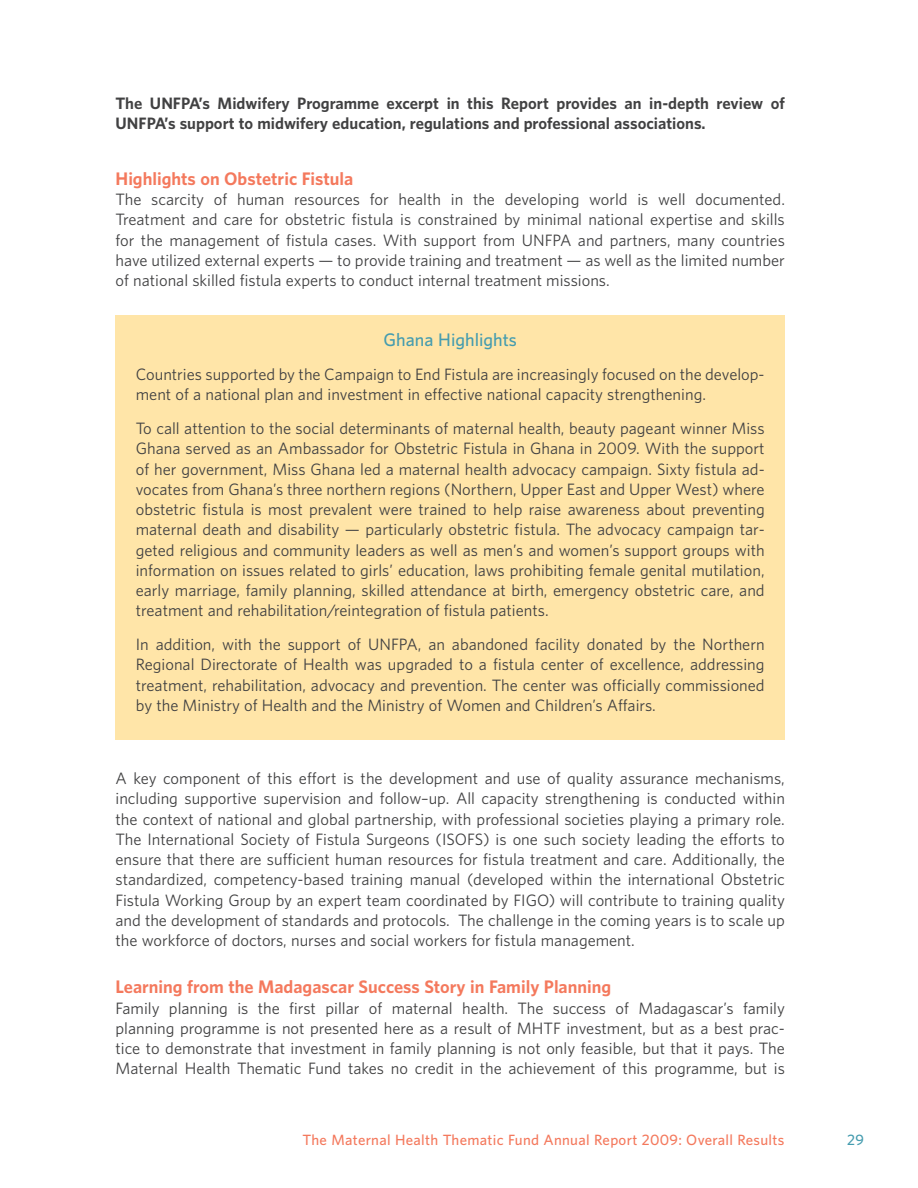
<style>
.page{position:relative;width:918px;height:1188px;background:#fff}
.page>*{position:absolute;margin:0;border:0;box-sizing:border-box;transform-origin:0 0}
.t1{font:700 16.5px "UNFPA";color:#f4795d}
.t2{font:600 16.5px "UNFPA";color:#459caf}
.t3{font:15px/20.2px "UNFPA Text";color:#414142;text-align:justify}
.t4{font:700 15px "UNFPA";color:#414142}
.t5{font:600 13.5px "UNFPA";letter-spacing:.02em;color:#f4795d}
.t6{font:600 13.5px "UNFPA";color:#459caf}
</style>
<div class="page">
<div style="left:116px;top:315px;width:669px;height:425px;background:#ffe5a8"></div>
<p class="t4" style="left:116px;top:93px;width:46px">The UNFPA</p>
<p class="t4" style="left:199px;top:93px;width:587px">’s Midwifery Programme excerpt in this Report provides an in-depth review of</p>
<p class="t4" style="left:116px;top:113px;width:11px">UNFPA</p>
<p class="t4" style="left:165px;top:113px;width:543px">’s support to midwifery education, regulations and professional associations.</p>
<p class="t1" style="left:116px;top:168px;width:239px">Highlights on Obstetric Fistula</p>
<p class="t3" style="left:116px;top:189px;width:671px">The scarcity of human resources for health in the developing world is well documented.<br>Treatment and care for obstetric fistula is constrained by minimal national expertise and skills for the management of fistula cases. With support from UNFPA and partners, many countries have utilized external experts — to provide training and treatment — as well as the limited number of national skilled fistula experts to conduct internal treatment missions.</p>
<p class="t2" style="left:384px;top:329px;width:135px">Ghana Highlights</p>
<p class="t3" style="left:136px;top:364px;width:630px">Countries supported by the Campaign to End Fistula are increasingly focused on the develop&shy;ment of a national plan and investment in effective national capacity strengthening.</p>
<p class="t3" style="left:136px;top:418px;width:630px">To call attention to the social determinants of maternal health, beauty pageant winner Miss Ghana served as an Ambassador for Obstetric Fistula in Ghana in 2009. With the support of her government, Miss Ghana led a maternal health advocacy campaign. Sixty fistula ad&shy;vocates from Ghana’s three northern regions (Northern, Upper East and Upper West) where obstetric fistula is most prevalent were trained to help raise awareness about preventing maternal death and disability — particularly obstetric fistula. The advocacy campaign tar&shy;geted religious and community leaders as well as men’s and women’s support groups with information on issues related to girls’ education, laws prohibiting female genital mutilation, early marriage, family planning, skilled attendance at birth, emergency obstetric care, and treatment and rehabilitation/reintegration of fistula patients.</p>
<p class="t3" style="left:136px;top:634px;width:630px">In addition, with the support of UNFPA, an abandoned facility donated by the Northern Regional Directorate of Health was upgraded to a fistula center of excellence, addressing treatment, rehabilitation, advocacy and prevention. The center was officially commissioned by the Ministry of Health and the Ministry of Women and Children’s Affairs.</p>
<p class="t3" style="left:116px;top:768px;width:671px">A key component of this effort is the development and use of quality assurance mechanisms, including supportive supervision and follow–up. All capacity strengthening is conducted within the context of national and global partnership, with professional societies playing a primary role.<br>The International Society of Fistula Surgeons (ISOFS) is one such society leading the efforts to ensure that there are sufficient human resources for fistula treatment and care. Additionally, the standardized, competency-based training manual (developed within the international Obstetric Fistula Working Group by an expert team coordinated by FIGO) will contribute to training quality and the development of standards and protocols. The challenge in the coming years is to scale up the workforce of doctors, nurses and social workers for fistula management.</p>
<p class="t1" style="left:116px;top:976px;width:497px">Learning from the Madagascar Success Story in Family Planning</p>
<p class="t3" style="left:116px;top:997px;width:671px">Family planning is the first pillar of maternal health. The success of Madagascar’s family planning programme is not presented here as a result of MHTF investment, but as a best prac&shy;tice to demonstrate that investment in family planning is not only feasible, but that it pays. The Maternal Health Thematic Fund takes no credit in the achievement of this programme, but is</p>
<p class="t5" style="left:303px;top:1131px;width:483px">The Maternal Health Thematic Fund Annual Report 2009: Overall Results</p>
<p class="t6" style="left:847px;top:1131px;width:18px">29</p>
</div>
